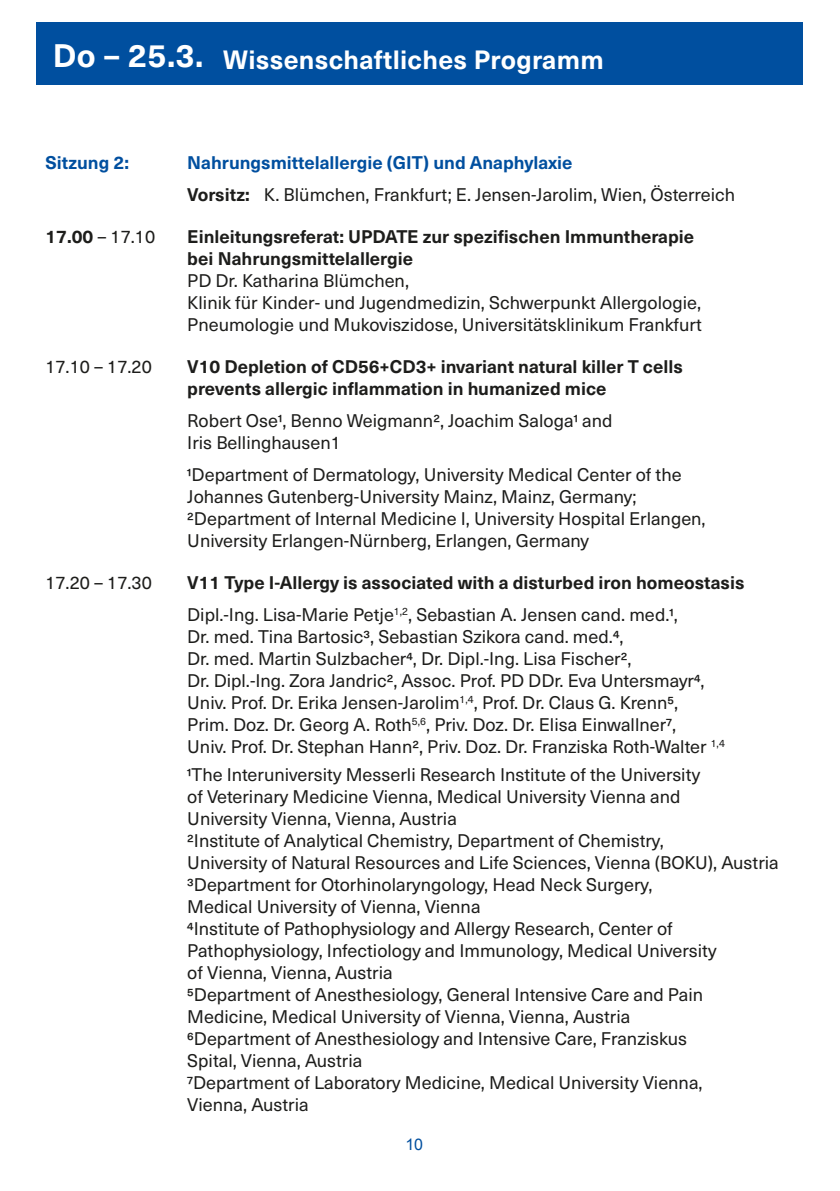
<style>
.page{position:relative;width:840px;height:1191px;background:#fff}
.page>*{position:absolute;margin:0;border:0;box-sizing:border-box;transform-origin:0 0}
.t1{font:700 26px "Neue Haas Unica W1 G";letter-spacing:.01em;color:#fff}
.t2{font:18px/22px "Neue Haas Unica W1 G";color:#1d1d1b}
.t3{font:700 18px/22px "Neue Haas Unica W1 G";color:#1d1d1b}
.t4{font:700 18px "Neue Haas Unica W1 G";color:#004f9f}
.t5{font:16px "Arial";color:#004f9f}
.s1{font-size:32px}
.s2{font-weight:700;color:#004f9f}
.s3{font-weight:700}
.s4{font-weight:400}
</style>
<div class="page">
<div style="left:37px;top:23px;width:765px;height:62px;background:#004f9f"></div>
<h1 class="t1" style="left:53px;top:40px;width:552px"><span class="s1">Do – 25.3.</span> Wissenschaftliches Programm</h1>
<p class="t4" style="left:45px;top:149px;width:85px">Sitzung 2:</p>
<p class="t2" style="left:187px;top:146px;width:549px;line-height:32px"><span class="s2">Nahrungsmittelallergie (GIT) und Anaphylaxie<br></span><span class="s3">Vorsitz:</span> K. Blümchen, Frankfurt; E. Jensen-Jarolim, Wien, Österreich</p>
<p class="t2" style="left:45px;top:225px;width:111px"><span class="s3">17.00</span> – 17.10</p>
<p class="t3" style="left:187px;top:225px;width:508px">Einleitungsreferat: UPDATE zur spezifischen Immuntherapie bei Nahrungsmittelallergie</p>
<p class="t2" style="left:187px;top:269px;width:516px">PD Dr. Katharina Blümchen,<br>Klinik für Kinder- und Jugendmedizin, Schwerpunkt Allergologie,<br>Pneumologie und Mukoviszidose, Universitätsklinikum Frankfurt</p>
<p class="t2" style="left:45px;top:355px;width:108px">17.10 – 17.20</p>
<p class="t3" style="left:187px;top:355px;width:497px">V10 Depletion of CD56+CD3+ invariant natural killer T cells prevents allergic inflammation in humanized mice</p>
<p class="t2" style="left:187px;top:409px;width:426px">Robert Ose1, Benno Weigmann2, Joachim Saloga1 and<br>Iris Bellinghausen1</p>
<p class="t2" style="left:187px;top:463px;width:519px">1Department of Dermatology, University Medical Center of the Johannes Gutenberg-University Mainz, Mainz, Germany; 2Department of Internal Medicine I, University Hospital Erlangen, University Erlangen-Nürnberg, Erlangen, Germany</p>
<p class="t2" style="left:45px;top:571px;width:108px">17.20 – 17.30</p>
<p class="t3" style="left:187px;top:566px;width:558px;line-height:32px">V11 Type I-Allergy is associated with a disturbed iron homeostasis<br><span class="s4">Dipl.-Ing. Lisa-Marie Petje</span><sup>1,2</sup><span class="s4">, Sebastian A. Jensen cand. med.1,</span></p>
<p class="t2" style="left:187px;top:625px;width:539px">Dr. med. Tina Bartosic3, Sebastian Szikora cand. med.4,<br>Dr. med. Martin Sulzbacher4, Dr. Dipl.-Ing. Lisa Fischer2,<br>Dr. Dipl.-Ing. Zora Jandric2, Assoc. Prof. PD DDr. Eva Untersmayr4, Univ. Prof. Dr. Erika Jensen-Jarolim<sup>1,4</sup>, Prof. Dr. Claus G. Krenn5,<br>Prim. Doz. Dr. Georg A. Roth<sup>5,6</sup>, Priv. Doz. Dr. Elisa Einwallner7,<br>Univ. Prof. Dr. Stephan Hann2, Priv. Doz. Dr. Franziska Roth-Walter <sup>1,4</sup></p>
<p class="t2" style="left:187px;top:763px;width:592px">1The Interuniversity Messerli Research Institute of the University<br>of Veterinary Medicine Vienna, Medical University Vienna and<br>University Vienna, Vienna, Austria<br>2Institute of Analytical Chemistry, Department of Chemistry,<br>University of Natural Resources and Life Sciences, Vienna (BOKU), Austria 3Department for Otorhinolaryngology, Head Neck Surgery,<br>Medical University of Vienna, Vienna<br>4Institute of Pathophysiology and Allergy Research, Center of Pathophysiology, Infectiology and Immunology, Medical University<br>of Vienna, Vienna, Austria<br>5Department of Anesthesiology, General Intensive Care and Pain Medicine, Medical University of Vienna, Vienna, Austria<br>6Department of Anesthesiology and Intensive Care, Franziskus<br>Spital, Vienna, Austria<br>7Department of Laboratory Medicine, Medical University Vienna,<br>Vienna, Austria</p>
<p class="t5" style="left:405px;top:1134px;width:19px">10</p>
</div>
